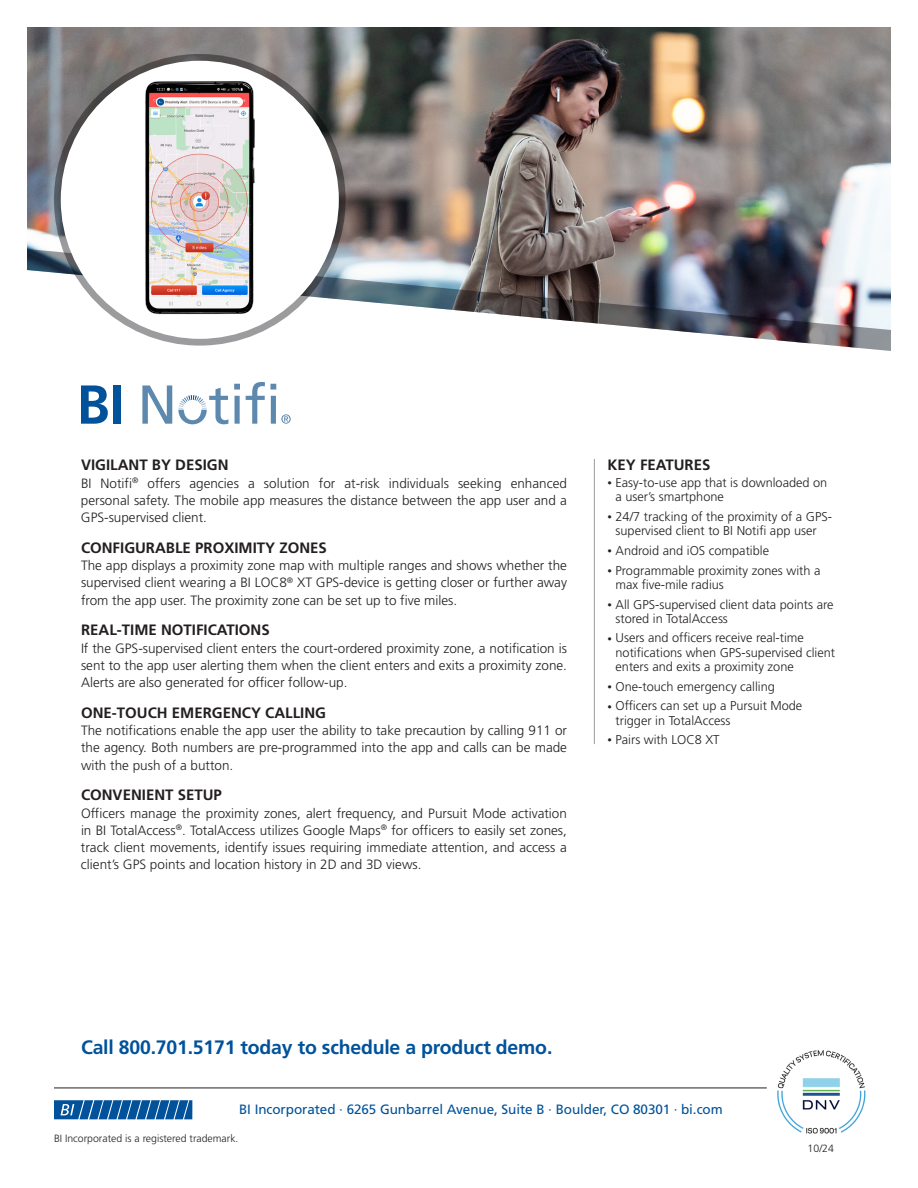
<style>
.page{position:relative;width:918px;height:1188px;background:#fff}
.page>*{position:absolute;margin:0;border:0;box-sizing:border-box;transform-origin:0 0}
.body{font:700 19.35px "Frutiger LT Std";letter-spacing:-.01em;color:#01529a}
._2019_subhead_blue_bold_10pt{font:700 15px "Frutiger LT Std";color:#231f20}
._2019_text{font:300 13.5px/17.2px "Frutiger LT Std";color:#231f20;text-align:justify}
._2019_contact_line{font:13.5px "Frutiger LT Std";letter-spacing:-.005em;color:#01529a}
.bullets{font:300 12.75px/14.2px "Frutiger LT Std";color:#231f20}
._2019_text-2{font:300 10.5px "Frutiger LT Std";color:#231f20}
._2023_contact_line{font:300 10.5px "Frutiger LT Std";color:#231f20}
.s1{font-size:9px}
</style>
<div class="page">
<img style="left:27px;top:27px;width:864px;height:222px">
<svg style="left:54px;top:1100px;width:138px;height:19px;background:#2268a7"></svg>
<img style="left:27px;top:249px;width:864px;height:102px">
<svg style="left:54px;top:54px;width:292px;height:292px;background:#6b6b6d"></svg>
<div style="left:61px;top:61px;width:278px;height:278px;background:#fff;border-radius:50%"></div>
<img style="left:145px;top:81px;width:110px;height:234px">
<hr style="left:54px;top:1088px;width:713px;height:1px;background:#231f20">
<hr style="left:594px;top:459px;width:1px;height:285px;background:#9c9c9e">
<svg style="left:81px;top:385px;width:27px;height:39px"></svg>
<div style="left:113px;top:385px;width:8px;height:39px;background:#01529a"></div>
<svg style="left:142px;top:385px;width:30px;height:39px"></svg>
<svg style="left:234px;top:384px;width:6px;height:40px"></svg>
<svg style="left:178px;top:388px;width:50px;height:36px"></svg>
<svg style="left:246px;top:382px;width:45px;height:42px"></svg>
<img style="left:777px;top:1050px;width:89px;height:84px">
<p class="_2019_subhead_blue_bold_10pt" style="left:81px;top:456px;width:149px">VIGILANT BY DESIGN</p>
<p class="_2019_text" style="left:81px;top:474px;width:487px">BI Notifi<sup>®</sup> offers agencies a solution for at-risk individuals seeking enhanced personal safety. The mobile app measures the distance between the app user and a GPS-supervised client.</p>
<p class="_2019_subhead_blue_bold_10pt" style="left:81px;top:539px;width:247px">CONFIGURABLE PROXIMITY ZONES</p>
<p class="_2019_text" style="left:81px;top:557px;width:488px">The app displays a proximity zone map with multiple ranges and shows whether the supervised client wearing a BI LOC8<sup>®</sup> XT GPS-device is getting closer or further away from the app user. The proximity zone can be set up to five miles.</p>
<p class="_2019_subhead_blue_bold_10pt" style="left:81px;top:621px;width:190px">REAL-TIME NOTIFICATIONS</p>
<p class="_2019_text" style="left:81px;top:639px;width:488px">If the GPS-supervised client enters the court-ordered proximity zone, a notification is sent to the app user alerting them when the client enters and exits a proximity zone.<br>Alerts are also generated for officer follow-up.</p>
<p class="_2019_subhead_blue_bold_10pt" style="left:81px;top:704px;width:247px">ONE-TOUCH EMERGENCY CALLING</p>
<p class="_2019_text" style="left:81px;top:722px;width:488px">The notifications enable the app user the ability to take precaution by calling 911 or the agency. Both numbers are pre-programmed into the app and calls can be made with the push of a button.</p>
<p class="_2019_subhead_blue_bold_10pt" style="left:81px;top:786px;width:142px">CONVENIENT SETUP</p>
<p class="_2019_text" style="left:81px;top:804px;width:488px">Officers manage the proximity zones, alert frequency, and Pursuit Mode activation in BI TotalAccess<sup>®</sup>. TotalAccess utilizes Google Maps<sup>®</sup> for officers to easily set zones, track client movements, identify issues requiring immediate attention, and access a client’s GPS points and location history in 2D and 3D views.</p>
<p class="_2019_subhead_blue_bold_10pt" style="left:608px;top:456px;width:105px">KEY FEATURES</p>
<p class="bullets" style="left:616px;top:476px;width:213px;text-indent:-8px"><span class="s1">•</span> Easy-to-use app that is downloaded on a user’s smartphone</p>
<p class="bullets" style="left:608px;top:510px;width:226px;text-align:center"><span class="s1">•</span> 24/7 tracking of the proximity of a GPS&shy;supervised client to BI Notifi app user</p>
<p class="bullets" style="left:608px;top:544px;width:163px"><span class="s1">•</span> Android and iOS compatible</p>
<p class="bullets" style="left:616px;top:563px;width:206px;text-indent:-8px"><span class="s1">•</span> Programmable proximity zones with a max five-mile radius</p>
<p class="bullets" style="left:616px;top:597px;width:219px;text-indent:-8px"><span class="s1">•</span> All GPS-supervised client data points are stored in TotalAccess</p>
<p class="bullets" style="left:616px;top:631px;width:221px;text-indent:-8px"><span class="s1">•</span> Users and officers receive real-time notifications when GPS-supervised client enters and exits a proximity zone</p>
<p class="bullets" style="left:608px;top:679px;width:169px"><span class="s1">•</span> One-touch emergency calling</p>
<p class="bullets" style="left:616px;top:699px;width:188px;text-indent:-8px"><span class="s1">•</span> Officers can set up a Pursuit Mode trigger in TotalAccess</p>
<p class="bullets" style="left:608px;top:733px;width:114px"><span class="s1">•</span> Pairs with LOC8 XT</p>
<p class="body" style="left:81px;top:1036px;width:473px">Call 800.701.5171 today to schedule a product demo.</p>
<p class="_2019_contact_line" style="left:239px;top:1101px;width:485px">BI Incorporated · 6265 Gunbarrel Avenue, Suite B · Boulder, CO 80301 · bi.com</p>
<p class="_2019_text-2" style="left:54px;top:1132px;width:186px">BI Incorporated is a registered trademark.</p>
<p class="_2023_contact_line" style="left:808px;top:1142px;width:28px">10/24</p>
</div>
